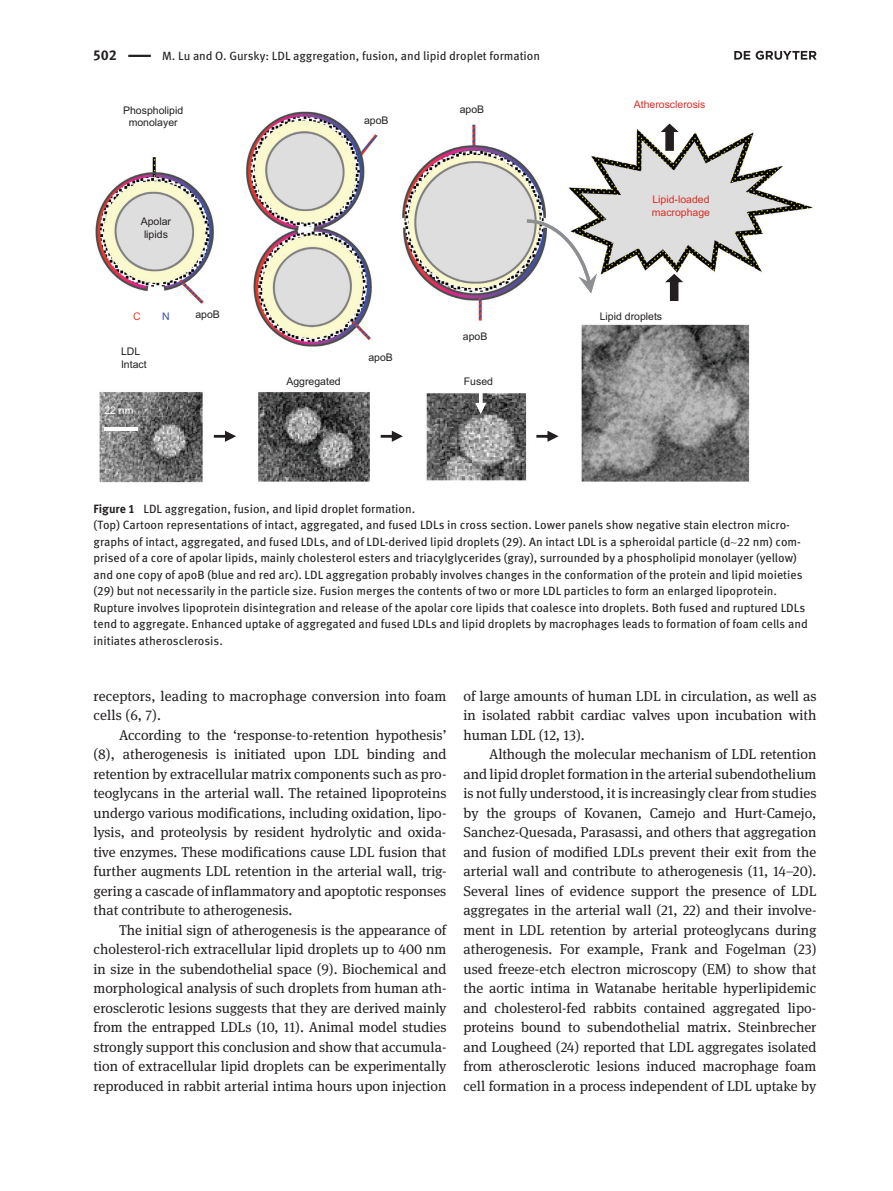
<style>
.page{position:relative;width:893px;height:1191px;background:#fff}
.page>*{position:absolute;margin:0;border:0;box-sizing:border-box;transform-origin:0 0}
.t1{font:14.25px/19.5px "DG Meta Serif Science";color:#231f20;text-align:justify}
.t2{font:700 14.25px "DG Meta Science";color:#231f20}
.t3{font:12px/16.5px "DG Meta Science";color:#231f20}
.t4{font:10.5px/12.6px "Arial";color:#231f20;text-align:center}
.t5{font:10.5px/12.6px "Arial";color:#d82e26}
.t6{font:10.5px "Arial";color:#fff}
.t7{font:10.5px "Arial";color:#3a54a4}
.t8{font:10.5px "Arial";color:#ef3a22}
.s1{font-weight:700}
</style>
<div class="page">
<hr style="left:128px;top:55px;width:23px;height:2px;background:#231f20">
<img style="left:95px;top:111px;width:718px;height:372px">
<svg style="left:661px;top:124px;width:18px;height:27px"></svg>
<svg style="left:527px;top:219px;width:70px;height:74px"></svg>
<svg style="left:665px;top:274px;width:18px;height:27px"></svg>
<hr style="left:104px;top:427px;width:34px;height:4px;background:#fff">
<svg style="left:475px;top:392px;width:11px;height:22px"></svg>
<svg style="left:214px;top:431px;width:22px;height:11px"></svg>
<svg style="left:381px;top:431px;width:22px;height:11px"></svg>
<svg style="left:536px;top:431px;width:23px;height:11px"></svg>
<svg style="left:734px;top:51px;width:83px;height:9px"></svg>
<p class="t2" style="left:94px;top:44px;width:25px">502</p>
<p class="t3" style="left:162px;top:47px;width:379px">M. Lu and O. Gursky: LDL aggregation, fusion, and lipid droplet formation</p>
<p class="t4" style="left:123px;top:104px;width:62px">Phospholipid monolayer</p>
<p class="t4" style="left:141px;top:215px;width:32px">Apolar lipids</p>
<p class="t8" style="left:133px;top:309px;width:9px">C</p>
<p class="t4" style="left:195px;top:308px;width:26px">apoB</p>
<p class="t4" style="left:121px;top:345px;width:27px;text-align:left">LDL<br>Intact</p>
<p class="t7" style="left:162px;top:309px;width:9px">N</p>
<p class="t6" style="left:104px;top:403px;width:31px">22 nm</p>
<p class="t4" style="left:364px;top:114px;width:26px">apoB</p>
<p class="t4" style="left:460px;top:103px;width:26px">apoB</p>
<p class="t4" style="left:368px;top:351px;width:26px">apoB</p>
<p class="t4" style="left:463px;top:330px;width:26px">apoB</p>
<p class="t4" style="left:286px;top:375px;width:56px">Aggregated</p>
<p class="t4" style="left:464px;top:375px;width:31px">Fused</p>
<p class="t5" style="left:634px;top:98px;width:73px">Atherosclerosis</p>
<p class="t5" style="left:652px;top:193px;width:60px">Lipid-loaded macrophage</p>
<p class="t4" style="left:600px;top:310px;width:64px">Lipid droplets</p>
<p class="t3" style="left:94px;top:500px;width:716px"><span class="s1">Figure 1</span> LDL aggregation, fusion, and lipid droplet formation.<br>(Top) Cartoon representations of intact, aggregated, and fused LDLs in cross section. Lower panels show negative stain electron micro&shy;graphs of intact, aggregated, and fused LDLs, and of LDL-derived lipid droplets (29). An intact LDL is a spheroidal particle (d∼22 nm) com&shy;prised of a core of apolar lipids, mainly cholesterol esters and triacylglycerides (gray), surrounded by a phospholipid monolayer (yellow) and one copy of apoB (blue and red arc). LDL aggregation probably involves changes in the conformation of the protein and lipid moieties (29) but not necessarily in the particle size. Fusion merges the contents of two or more LDL particles to form an enlarged lipoprotein.<br>Rupture involves lipoprotein disintegration and release of the apolar core lipids that coalesce into droplets. Both fused and ruptured LDLs tend to aggregate. Enhanced uptake of aggregated and fused LDLs and lipid droplets by macrophages leads to formation of foam cells and initiates atherosclerosis.</p>
<p class="t1" style="left:94px;top:686px;width:354px">receptors, leading to macrophage conversion into foam cells (6, 7).</p>
<p class="t1" style="left:94px;top:725px;width:354px;text-indent:26px">According to the ‘response-to-retention hypothesis’ (8), atherogenesis is initiated upon LDL binding and retention by extracellular matrix components such as pro&shy;teoglycans in the arterial wall. The retained lipoproteins undergo various modifications, including oxidation, lipo&shy;lysis, and proteolysis by resident hydrolytic and oxida&shy;tive enzymes. These modifications cause LDL fusion that further augments LDL retention in the arterial wall, trig&shy;gering a cascade of inflammatory and apoptotic responses that contribute to atherogenesis.</p>
<p class="t1" style="left:94px;top:920px;width:354px;text-indent:26px">The initial sign of atherogenesis is the appearance of cholesterol-rich extracellular lipid droplets up to 400 nm in size in the subendothelial space (9). Biochemical and morphological analysis of such droplets from human ath&shy;erosclerotic lesions suggests that they are derived mainly from the entrapped LDLs (10, 11). Animal model studies strongly support this conclusion and show that accumula&shy;tion of extracellular lipid droplets can be experimentally reproduced in rabbit arterial intima hours upon injection</p>
<p class="t1" style="left:463px;top:686px;width:354px">of large amounts of human LDL in circulation, as well as in isolated rabbit cardiac valves upon incubation with human LDL (12, 13).</p>
<p class="t1" style="left:463px;top:744px;width:354px;text-indent:26px">Although the molecular mechanism of LDL retention and lipid droplet formation in the arterial subendothelium is not fully understood, it is increasingly clear from studies by the groups of Kovanen, Camejo and Hurt-Camejo, Sanchez-Quesada, Parasassi, and others that aggregation and fusion of modified LDLs prevent their exit from the arterial wall and contribute to atherogenesis (11, 14–20).<br>Several lines of evidence support the presence of LDL aggregates in the arterial wall (21, 22) and their involve&shy;ment in LDL retention by arterial proteoglycans during atherogenesis. For example, Frank and Fogelman (23) used freeze-etch electron microscopy (EM) to show that the aortic intima in Watanabe heritable hyperlipidemic and cholesterol-fed rabbits contained aggregated lipo&shy;proteins bound to subendothelial matrix. Steinbrecher and Lougheed (24) reported that LDL aggregates isolated from atherosclerotic lesions induced macrophage foam cell formation in a process independent of LDL uptake by</p>
</div>
